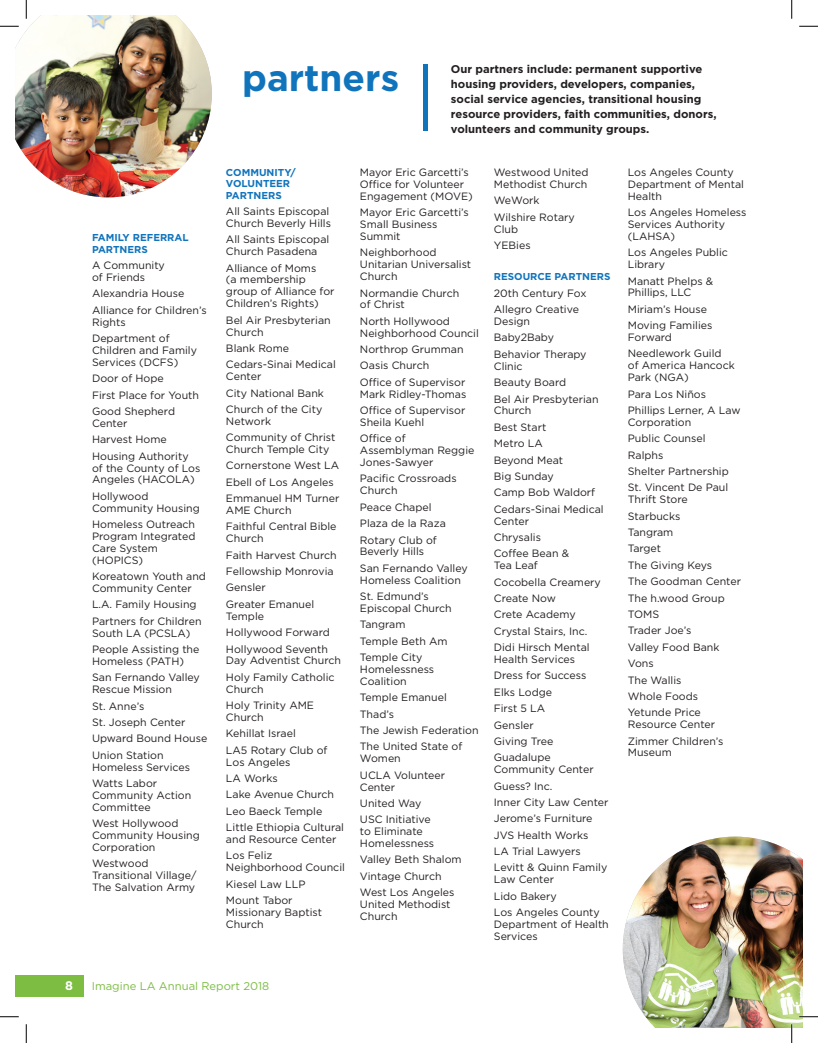
<style>
.page{position:relative;width:818px;height:1043px;background:#fff}
.page>*{position:absolute;margin:0;border:0;box-sizing:border-box;transform-origin:0 0}
.t1{font:700 36.88px "Gotham";color:#1074bc}
.t2{font:700 12.5px "Gotham";color:#fff}
.t3{font:700 11.25px/15px "Gotham";color:#231f20}
.t4{font:11.25px "Gotham";color:#7cbd42}
.t5{font:10.62px/16.4px "Gotham";color:#231f20}
.t6{font:700 10px/11.5px "Gotham";color:#1074bc}
</style>
<div class="page">
<div style="left:15px;top:975px;width:69px;height:21px;background:#7cbd42"></div>
<img style="left:15px;top:15px;width:197px;height:182px">
<img style="left:622px;top:836px;width:180px;height:192px">
<div style="left:423px;top:64px;width:5px;height:67px;background:#1074bc"></div>
<svg style="left:0;top:25px;width:19px;height:2px"></svg>
<svg style="left:799px;top:25px;width:19px;height:2px"></svg>
<svg style="left:0;top:1016px;width:19px;height:1px"></svg>
<svg style="left:799px;top:1015px;width:19px;height:2px"></svg>
<svg style="left:25px;top:0;width:2px;height:19px"></svg>
<svg style="left:25px;top:1024px;width:2px;height:18px"></svg>
<svg style="left:791px;top:0;width:1px;height:19px"></svg>
<svg style="left:790px;top:1024px;width:2px;height:18px"></svg>
<p class="t6" style="left:92px;top:231px;width:98px;line-height:11.9px">FAMILY REFERRAL<br>PARTNERS</p>
<p class="t5" style="left:92px;top:259px;width:74px;line-height:11.9px">A Community of Friends</p>
<p class="t5" style="left:92px;top:285px;width:116px">Alexandria House<br>Alliance for Children’s</p>
<p class="t5" style="left:92px;top:313px;width:79px">Rights<br>Department of</p>
<p class="t5" style="left:92px;top:344px;width:106px;line-height:11.9px">Children and Family<br>Services (DCFS)</p>
<p class="t5" style="left:92px;top:370px;width:108px">Door of Hope<br>First Place for Youth<br>Good Shepherd</p>
<p class="t5" style="left:92px;top:415px;width:98px">Center<br>Harvest Home<br>Housing Authority</p>
<p class="t5" style="left:92px;top:461px;width:110px;line-height:11.9px">of the County of Los<br>Angeles (HACOLA)</p>
<p class="t5" style="left:92px;top:490px;width:109px;line-height:11.9px">Hollywood<br>Community Housing</p>
<p class="t5" style="left:92px;top:518px;width:105px;line-height:11.9px">Homeless Outreach<br>Program Integrated<br>Care System (HOPICS)</p>
<p class="t5" style="left:92px;top:570px;width:115px;line-height:11.9px">Koreatown Youth and<br>Community Center</p>
<p class="t5" style="left:92px;top:596px;width:111px">L.A. Family Housing<br>Partners for Children</p>
<p class="t5" style="left:92px;top:624px;width:109px">South LA (PCSLA)<br>People Assisting the</p>
<p class="t5" style="left:92px;top:652px;width:109px">Homeless (PATH)<br>San Fernando Valley</p>
<p class="t5" style="left:92px;top:681px;width:117px">Rescue Mission<br>St. Anne’s<br>St. Joseph Center<br>Upward Bound House<br>Union Station</p>
<p class="t5" style="left:92px;top:758px;width:99px">Homeless Services<br>Watts Labor</p>
<p class="t5" style="left:92px;top:789px;width:101px;line-height:11.9px">Community Action<br>Committee</p>
<p class="t5" style="left:92px;top:817px;width:109px;line-height:11.9px">West Hollywood<br>Community Housing<br>Corporation</p>
<p class="t5" style="left:92px;top:857px;width:106px;line-height:11.9px">Westwood<br>Transitional Village/<br>The Salvation Army</p>
<h1 class="t1" style="left:242px;top:54px;width:158px">partners</h1>
<p class="t3" style="left:451px;top:61px;width:267px">Our partners include: permanent supportive housing providers, developers, companies, social service agencies, transitional housing resource providers, faith communities, donors, volunteers and community groups.</p>
<p class="t6" style="left:226px;top:166px;width:71px">COMMUNITY/<br>VOLUNTEER<br>PARTNERS</p>
<p class="t5" style="left:226px;top:205px;width:107px;line-height:11.9px">All Saints Episcopal<br>Church Beverly Hills</p>
<p class="t5" style="left:226px;top:233px;width:105px;line-height:11.9px">All Saints Episcopal<br>Church Pasadena</p>
<p class="t5" style="left:226px;top:262px;width:110px;line-height:11.9px">Alliance of Moms<br>(a membership group of Alliance for<br>Children’s Rights)</p>
<p class="t5" style="left:226px;top:314px;width:106px;line-height:11.9px">Bel Air Presbyterian<br>Church</p>
<p class="t5" style="left:226px;top:340px;width:111px">Blank Rome<br>Cedars-Sinai Medical</p>
<p class="t5" style="left:226px;top:368px;width:99px">Center<br>City National Bank<br>Church of the City</p>
<p class="t5" style="left:226px;top:412px;width:111px">Network<br>Community of Christ</p>
<p class="t5" style="left:226px;top:441px;width:115px">Church Temple City<br>Cornerstone West LA<br>Ebell of Los Angeles<br>Emmanuel HM Turner</p>
<p class="t5" style="left:226px;top:502px;width:112px">AME Church<br>Faithful Central Bible</p>
<p class="t5" style="left:226px;top:530px;width:112px">Church<br>Faith Harvest Church<br>Fellowship Monrovia<br>Gensler<br>Greater Emanuel</p>
<p class="t5" style="left:226px;top:607px;width:105px">Temple<br>Hollywood Forward<br>Hollywood Seventh</p>
<p class="t5" style="left:226px;top:652px;width:117px">Day Adventist Church<br>Holy Family Catholic</p>
<p class="t5" style="left:226px;top:680px;width:90px">Church<br>Holy Trinity AME</p>
<p class="t5" style="left:226px;top:708px;width:103px">Church<br>Kehillat Israel<br>LA5 Rotary Club of</p>
<p class="t5" style="left:226px;top:753px;width:120px">Los Angeles<br>LA Works<br>Lake Avenue Church<br>Leo Baeck Temple<br>Little Ethiopia Cultural</p>
<p class="t5" style="left:226px;top:830px;width:112px">and Resource Center<br>Los Feliz</p>
<p class="t5" style="left:226px;top:859px;width:120px">Neighborhood Council<br>Kiesel Law LLP<br>Mount Tabor</p>
<p class="t5" style="left:226px;top:906px;width:98px;line-height:11.9px">Missionary Baptist<br>Church</p>
<p class="t5" style="left:360px;top:166px;width:114px;line-height:11.9px">Mayor Eric Garcetti’s<br>Office for Volunteer<br>Engagement (MOVE)</p>
<p class="t5" style="left:360px;top:206px;width:110px;line-height:11.9px">Mayor Eric Garcetti’s<br>Small Business<br>Summit</p>
<p class="t5" style="left:360px;top:246px;width:113px;line-height:11.9px">Neighborhood<br>Unitarian Universalist<br>Church</p>
<p class="t5" style="left:360px;top:286px;width:101px;line-height:11.9px">Normandie Church of Christ</p>
<p class="t5" style="left:360px;top:315px;width:120px;line-height:11.9px">North Hollywood<br>Neighborhood Council</p>
<p class="t5" style="left:360px;top:341px;width:107px">Northrop Grumman<br>Oasis Church<br>Office of Supervisor</p>
<p class="t5" style="left:360px;top:385px;width:108px">Mark Ridley-Thomas<br>Office of Supervisor</p>
<p class="t5" style="left:360px;top:414px;width:66px">Sheila Kuehl<br>Office of</p>
<p class="t5" style="left:360px;top:444px;width:116px;line-height:11.9px">Assemblyman Reggie<br>Jones-Sawyer</p>
<p class="t5" style="left:360px;top:472px;width:98px;line-height:11.9px">Pacific Crossroads<br>Church</p>
<p class="t5" style="left:360px;top:498px;width:87px">Peace Chapel<br>Plaza de la Raza<br>Rotary Club of</p>
<p class="t5" style="left:360px;top:543px;width:109px">Beverly Hills<br>San Fernando Valley</p>
<p class="t5" style="left:360px;top:571px;width:102px">Homeless Coalition<br>St. Edmund’s</p>
<p class="t5" style="left:360px;top:599px;width:93px">Episcopal Church<br>Tangram<br>Temple Beth Am<br>Temple City</p>
<p class="t5" style="left:360px;top:663px;width:76px;line-height:11.9px">Homelessness<br>Coalition</p>
<p class="t5" style="left:360px;top:689px;width:120px">Temple Emanuel<br>Thad’s<br>The Jewish Federation<br>The United State of</p>
<p class="t5" style="left:360px;top:750px;width:87px">Women<br>UCLA Volunteer</p>
<p class="t5" style="left:360px;top:778px;width:72px">Center<br>United Way<br>USC Initiative</p>
<p class="t5" style="left:360px;top:825px;width:76px;line-height:11.9px">to Eliminate<br>Homelessness</p>
<p class="t5" style="left:360px;top:851px;width:103px">Valley Beth Shalom<br>Vintage Church<br>West Los Angeles</p>
<p class="t5" style="left:360px;top:898px;width:92px;line-height:11.9px">United Methodist<br>Church</p>
<p class="t5" style="left:494px;top:166px;width:96px;line-height:11.9px">Westwood United<br>Methodist Church</p>
<p class="t5" style="left:494px;top:192px;width:82px">WeWork<br>Wilshire Rotary</p>
<p class="t5" style="left:494px;top:220px;width:38px">Club<br>YEBies</p>
<p class="t6" style="left:494px;top:271px;width:118px">RESOURCE PARTNERS</p>
<p class="t5" style="left:494px;top:285px;width:94px">20th Century Fox<br>Allegro Creative</p>
<p class="t5" style="left:494px;top:313px;width:94px">Design<br>Baby2Baby<br>Behavior Therapy</p>
<p class="t5" style="left:494px;top:357px;width:106px">Clinic<br>Beauty Board<br>Bel Air Presbyterian</p>
<p class="t5" style="left:494px;top:402px;width:111px">Church<br>Best Start<br>Metro LA<br>Beyond Meat<br>Big Sunday<br>Camp Bob Waldorf<br>Cedars-Sinai Medical</p>
<p class="t5" style="left:494px;top:512px;width:77px">Center<br>Chrysalis<br>Coffee Bean &amp;</p>
<p class="t5" style="left:494px;top:557px;width:108px">Tea Leaf<br>Cocobella Creamery<br>Create Now<br>Crete Academy<br>Crystal Stairs, Inc.<br>Didi Hirsch Mental</p>
<p class="t5" style="left:494px;top:651px;width:94px">Health Services<br>Dress for Success<br>Elks Lodge<br>First 5 LA<br>Gensler<br>Giving Tree<br>Guadalupe</p>
<p class="t5" style="left:494px;top:761px;width:116px">Community Center<br>Guess? Inc.<br>Inner City Law Center<br>Jerome’s Furniture<br>JVS Health Works<br>LA Trial Lawyers<br>Levitt &amp; Quinn Family</p>
<p class="t5" style="left:494px;top:871px;width:107px">Law Center<br>Lido Bakery<br>Los Angeles County</p>
<p class="t5" style="left:494px;top:918px;width:116px;line-height:11.9px">Department of Health<br>Services</p>
<p class="t5" style="left:627px;top:166px;width:118px;line-height:11.9px">Los Angeles County<br>Department of Mental<br>Health</p>
<p class="t5" style="left:627px;top:206px;width:120px;line-height:11.9px">Los Angeles Homeless<br>Services Authority (LAHSA)</p>
<p class="t5" style="left:627px;top:246px;width:102px;line-height:11.9px">Los Angeles Public<br>Library</p>
<p class="t5" style="left:627px;top:275px;width:87px;line-height:11.9px">Manatt Phelps &amp;<br>Phillips, LLC</p>
<p class="t5" style="left:627px;top:301px;width:86px">Miriam’s House<br>Moving Families</p>
<p class="t5" style="left:627px;top:329px;width:95px">Forward<br>Needlework Guild</p>
<p class="t5" style="left:627px;top:359px;width:108px;line-height:11.9px">of America Hancock<br>Park (NGA)</p>
<p class="t5" style="left:627px;top:385px;width:114px">Para Los Niños<br>Phillips Lerner, A Law</p>
<p class="t5" style="left:627px;top:414px;width:102px">Corporation<br>Public Counsel<br>Ralphs<br>Shelter Partnership<br>St. Vincent De Paul</p>
<p class="t5" style="left:627px;top:491px;width:115px">Thrift Store<br>Starbucks<br>Tangram<br>Target<br>The Giving Keys<br>The Goodman Center<br>The h.wood Group<br>TOMS<br>Trader Joe’s<br>Valley Food Bank<br>Vons<br>The Wallis<br>Whole Foods<br>Yetunde Price</p>
<p class="t5" style="left:627px;top:716px;width:97px">Resource Center<br>Zimmer Children’s</p>
<p class="t5" style="left:627px;top:744px;width:45px">Museum</p>
<p class="t2" style="left:65px;top:977px;width:9px">8</p>
<p class="t4" style="left:92px;top:979px;width:179px">Imagine LA Annual Report 2018</p>
</div>
